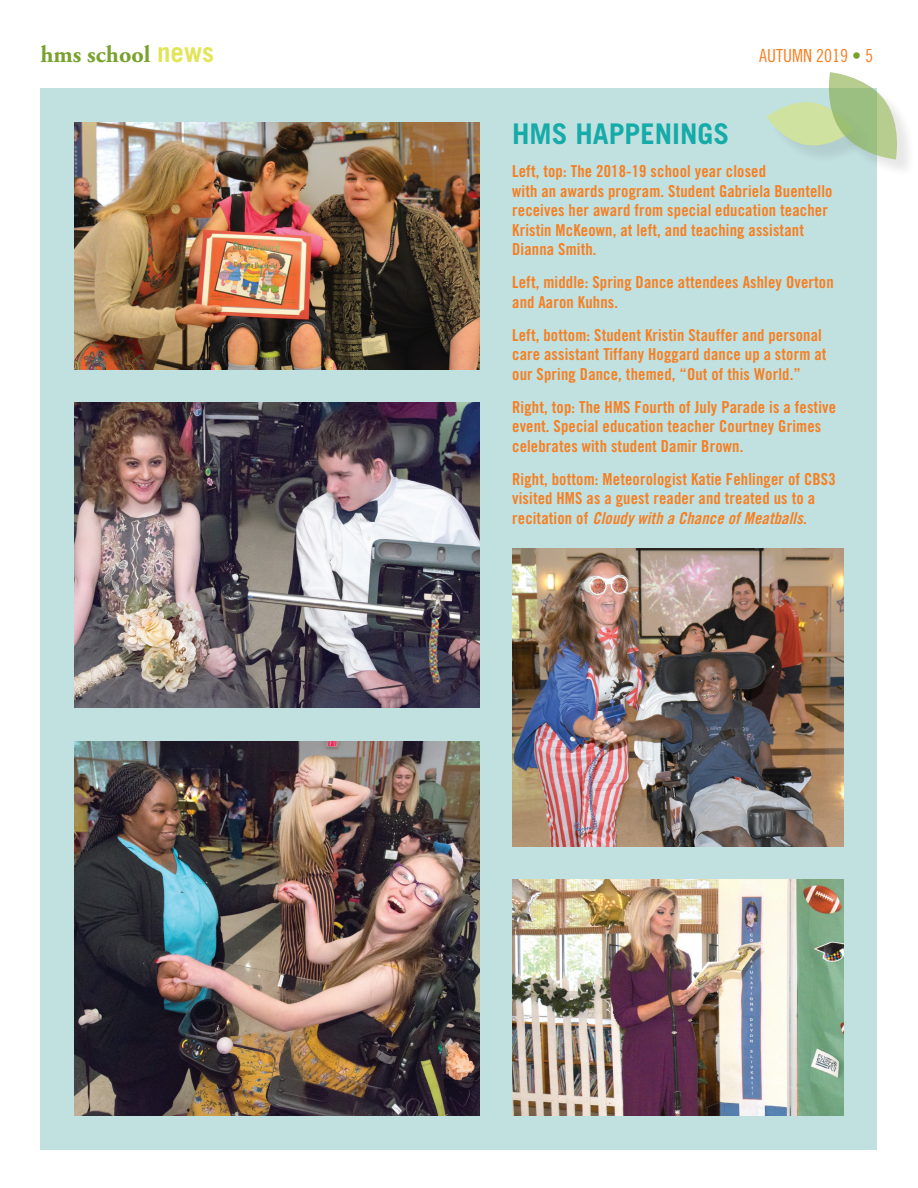
<style>
.page{position:relative;width:918px;height:1188px;background:#fff}
.page>*{position:absolute;margin:0;border:0;box-sizing:border-box;transform-origin:0 0}
.t1{font:700 28.5px "Trade Gothic";color:#15aba8}
.t2{font:700 24px "Adobe Garamond Pro";color:#78a22d}
.t3{font:18px "Trade Gothic Cond Eighteen";color:#f57f21}
.t4{font:16.5px/19.5px "Trade Gothic Bold Cond Twenty";letter-spacing:.01em;color:#f57f21}
.t5{font:16.5px "Trade Gothic Bold Cond Twenty Obl";letter-spacing:.01em;color:#f57f21}
.s1{font-family:"Trade Gothic";font-size:27px;color:#e2e55a}
.s2{color:#78a22d}
.s3{font-family:"Trade Gothic Bold Cond Twenty"}
</style>
<div class="page">
<div style="left:40px;top:89px;width:838px;height:1061px;background:#c1e0e0"></div>
<img style="left:74px;top:122px;width:405px;height:247px">
<img style="left:512px;top:548px;width:331px;height:298px">
<img style="left:74px;top:403px;width:405px;height:304px">
<img style="left:74px;top:741px;width:405px;height:375px">
<img style="left:512px;top:880px;width:332px;height:236px">
<div style="left:831px;top:74px;width:84px;height:103px;background:#231f20;opacity:.2"></div>
<svg style="left:766px;top:72px;width:136px;height:88px"></svg>
<h2 class="t2" style="left:40px;top:40px;width:175px">hms school <span class="s1">news</span></h2>
<p class="t3" style="left:759px;top:45px;width:115px">AUTUMN 2019 <span class="s2">•</span> 5</p>
<h1 class="t1" style="left:512px;top:117px;width:218px">HMS HAPPENINGS</h1>
<p class="t4" style="left:512px;top:162px;width:322px">Left, top: The 2018-19 school year closed<br>with an awards program. Student Gabriela Buentello receives her award from special education teacher Kristin McKeown, at left, and teaching assistant Dianna Smith.</p>
<p class="t4" style="left:512px;top:273px;width:323px">Left, middle: Spring Dance attendees Ashley Overton and Aaron Kuhns.</p>
<p class="t4" style="left:512px;top:325px;width:316px">Left, bottom: Student Kristin Stauffer and personal care assistant Tiffany Hoggard dance up a storm at our Spring Dance, themed, “Out of this World.”</p>
<p class="t4" style="left:512px;top:397px;width:325px">Right, top: The HMS Fourth of July Parade is a festive event. Special education teacher Courtney Grimes celebrates with student Damir Brown.</p>
<p class="t4" style="left:512px;top:469px;width:325px">Right, bottom: Meteorologist Katie Fehlinger of CBS3 visited HMS as a guest reader and treated us to a</p>
<p class="t5" style="left:512px;top:508px;width:296px"><span class="s3">recitation of</span> Cloudy with a Chance of Meatballs<span class="s3">.</span></p>
</div>
